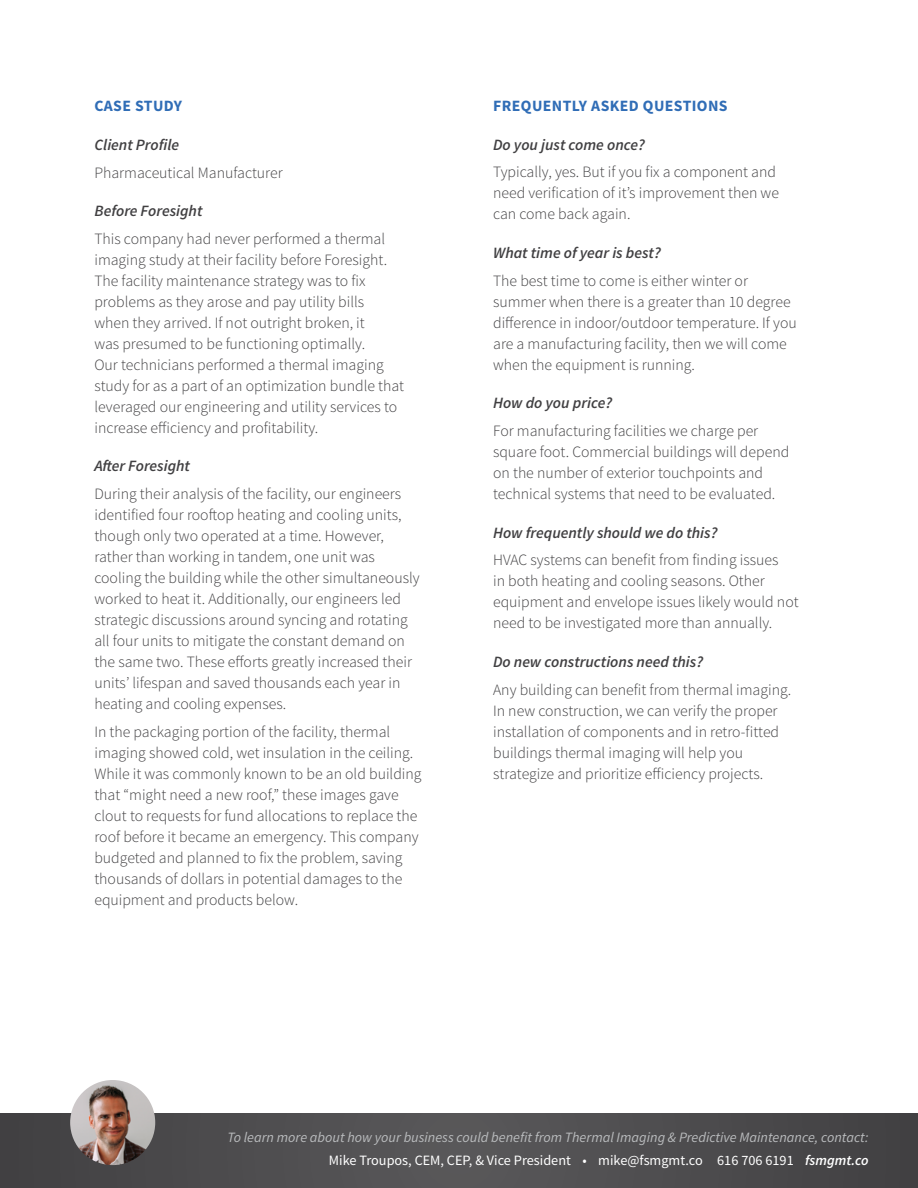
<style>
.page{position:relative;width:918px;height:1188px;background:#fff}
.page>*{position:absolute;margin:0;border:0;box-sizing:border-box;transform-origin:0 0}
.t1{font:300 15.75px/21px "Source Sans Pro";color:#414042}
.t2{font:italic 600 15.75px "Source Sans Pro";color:#414042}
.t3{font:700 15.75px "Source Sans Pro";letter-spacing:.025em;color:#306db6}
.t4{font:italic 14.25px "Source Sans Pro";color:#b9bbbd}
.t5{font:14.25px "Source Sans Pro";color:#fff}
.s1{font-weight:600;font-style:italic}
</style>
<div class="page">
<div style="left:0;top:1113px;width:918px;height:75px;background:#4e4d4f"></div>
<img style="left:70px;top:1080px;width:85px;height:85px;border-radius:43px">
<p class="t3" style="left:94px;top:96px;width:89px">CASE STUDY</p>
<p class="t2" style="left:94px;top:135px;width:86px">Client Profile</p>
<p class="t1" style="left:94px;top:162px;width:190px">Pharmaceutical Manufacturer</p>
<p class="t2" style="left:94px;top:201px;width:110px">Before Foresight</p>
<p class="t1" style="left:94px;top:228px;width:311px">This company had never performed a thermal imaging study at their facility before Foresight.<br>The facility maintenance strategy was to fix problems as they arose and pay utility bills<br>when they arrived. If not outright broken, it<br>was presumed to be functioning optimally.<br>Our technicians performed a thermal imaging study for as a part of an optimization bundle that leveraged our engineering and utility services to increase efficiency and profitability.</p>
<p class="t2" style="left:94px;top:456px;width:97px">After Foresight</p>
<p class="t1" style="left:94px;top:484px;width:327px">During their analysis of the facility, our engineers identified four rooftop heating and cooling units, though only two operated at a time. However, rather than working in tandem, one unit was cooling the building while the other simultaneously worked to heat it. Additionally, our engineers led strategic discussions around syncing and rotating all four units to mitigate the constant demand on the same two. These efforts greatly increased their units’ lifespan and saved thousands each year in heating and cooling expenses.</p>
<p class="t1" style="left:94px;top:721px;width:329px">In the packaging portion of the facility, thermal imaging showed cold, wet insulation in the ceiling.<br>While it was commonly known to be an old building that “might need a new roof,” these images gave clout to requests for fund allocations to replace the roof before it became an emergency. This company budgeted and planned to fix the problem, saving thousands of dollars in potential damages to the equipment and products below.</p>
<p class="t3" style="left:493px;top:96px;width:236px">FREQUENTLY ASKED QUESTIONS</p>
<p class="t2" style="left:493px;top:134px;width:153px">Do you just come once?</p>
<p class="t1" style="left:493px;top:162px;width:287px">Typically, yes. But if you fix a component and need verification of it’s improvement then we can come back again.</p>
<p class="t2" style="left:493px;top:243px;width:169px">What time of year is best?</p>
<p class="t1" style="left:493px;top:270px;width:305px">The best time to come is either winter or summer when there is a greater than 10 degree difference in indoor/outdoor temperature. If you are a manufacturing facility, then we will come when the equipment is running.</p>
<p class="t2" style="left:493px;top:393px;width:120px">How do you price?</p>
<p class="t1" style="left:493px;top:420px;width:298px">For manufacturing facilities we charge per square foot. Commercial buildings will depend on the number of exterior touchpoints and technical systems that need to be evaluated.</p>
<p class="t2" style="left:493px;top:522px;width:226px">How frequently should we do this?</p>
<p class="t1" style="left:493px;top:550px;width:307px">HVAC systems can benefit from finding issues<br>in both heating and cooling seasons. Other equipment and envelope issues likely would not need to be investigated more than annually.</p>
<p class="t2" style="left:493px;top:652px;width:211px">Do new constructions need this?</p>
<p class="t1" style="left:493px;top:679px;width:300px">Any building can benefit from thermal imaging.<br>In new construction, we can verify the proper installation of components and in retro-fitted buildings thermal imaging will help you strategize and prioritize efficiency projects.</p>
<p class="t4" style="left:228px;top:1129px;width:643px">To learn more about how your business could benefit from Thermal Imaging &amp; Predictive Maintenance, contact:</p>
<p class="t5" style="left:329px;top:1151px;width:541px">Mike Troupos, CEM, CEP, &amp; Vice President • mike@fsmgmt.co 616 706 6191 <span class="s1">fsmgmt.co</span></p>
</div>
